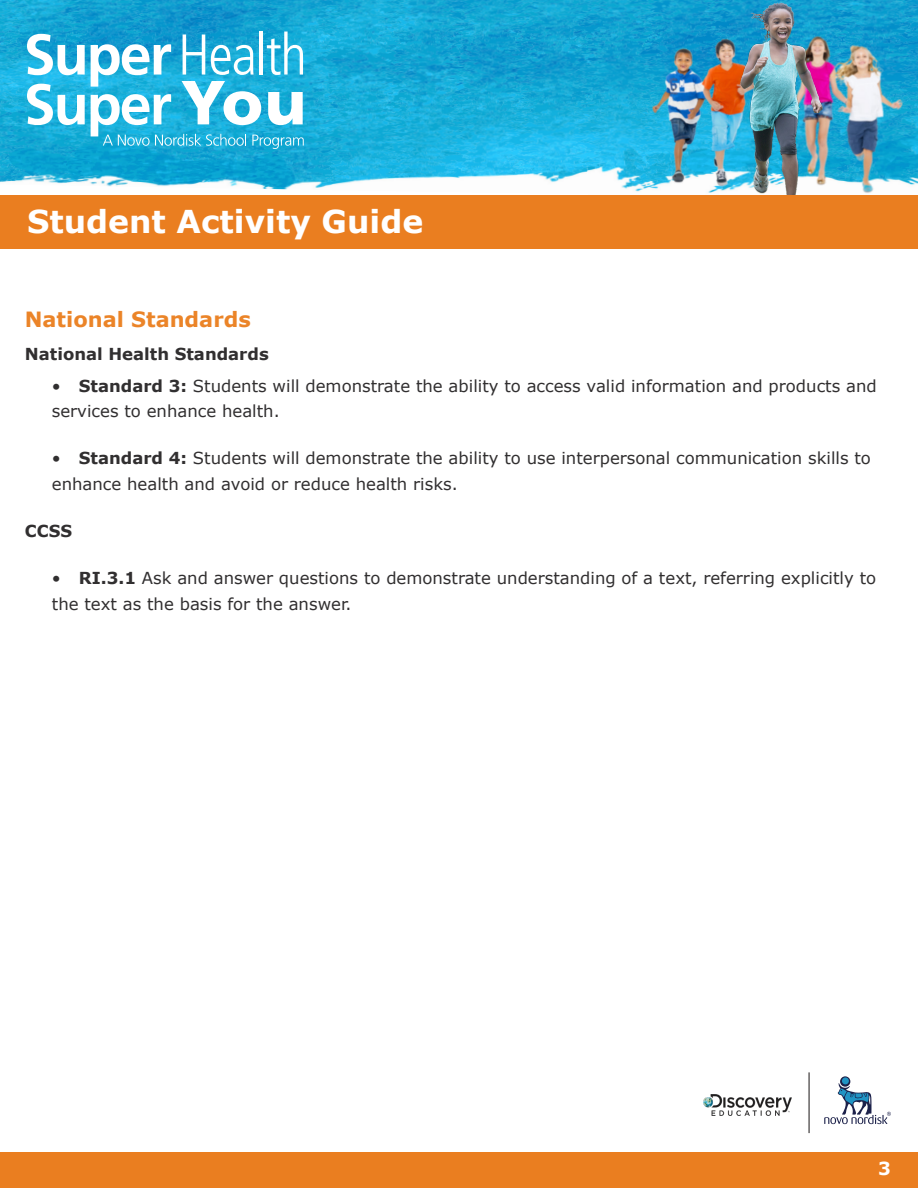
<style>
.page{position:relative;width:918px;height:1188px;background:#fff}
.page>*{position:absolute;margin:0;border:0;box-sizing:border-box;transform-origin:0 0}
.t1{font:700 31.5px "Verdana";color:#fff}
.Body{font:700 21px "Verdana";color:#eb8428}
.t2{font:700 18px "Verdana";color:#fff}
.Body-2{font:16.5px/25.5px "Verdana";color:#312f30}
.Body-3{font:700 16.5px "Verdana";color:#312f30}
.s1{font-weight:700}
</style>
<div class="page">
<div style="left:0;top:1152px;width:918px;height:36px;background:#ea7e20"></div>
<img style="left:703px;top:1094px;width:89px;height:21px">
<svg style="left:840px;top:1076px;width:10px;height:11px"></svg>
<div style="left:842px;top:1077px;width:7px;height:7px;background:#2194c4;border-radius:50%"></div>
<svg style="left:824px;top:1083px;width:67px;height:41px"></svg>
<hr style="left:809px;top:1072px;width:1px;height:61px;background:#231f20">
<img style="left:0;top:0;width:918px;height:193px">
<svg style="left:27px;top:84px;width:58px;height:41px"></svg>
<svg style="left:27px;top:34px;width:58px;height:41px"></svg>
<svg style="left:91px;top:32px;width:213px;height:117px"></svg>
<img style="left:822px;top:36px;width:81px;height:157px">
<img style="left:651px;top:37px;width:88px;height:151px">
<img style="left:739px;top:3px;width:83px;height:192px">
<div style="left:0;top:195px;width:918px;height:54px;background:#ea7e20"></div>
<h1 class="t1" style="left:27px;top:201px;width:398px">Student Activity Guide</h1>
<p class="Body" style="left:25px;top:306px;width:228px">National Standards</p>
<p class="Body-3" style="left:25px;top:343px;width:245px">National Health Standards</p>
<p class="Body-2" style="left:52px;top:373px;width:827px">• <span class="s1">Standard 3:</span> Students will demonstrate the ability to access valid information and products and services to enhance health.</p>
<p class="Body-2" style="left:52px;top:446px;width:821px">• <span class="s1">Standard 4:</span> Students will demonstrate the ability to use interpersonal communication skills to enhance health and avoid or reduce health risks.</p>
<p class="Body-3" style="left:25px;top:520px;width:49px">CCSS</p>
<p class="Body-2" style="left:52px;top:566px;width:826px">• <span class="s1">RI.3.1</span> Ask and answer questions to demonstrate understanding of a text, referring explicitly to the text as the basis for the answer.</p>
<p class="t2" style="left:878px;top:1157px;width:14px">3</p>
</div>
